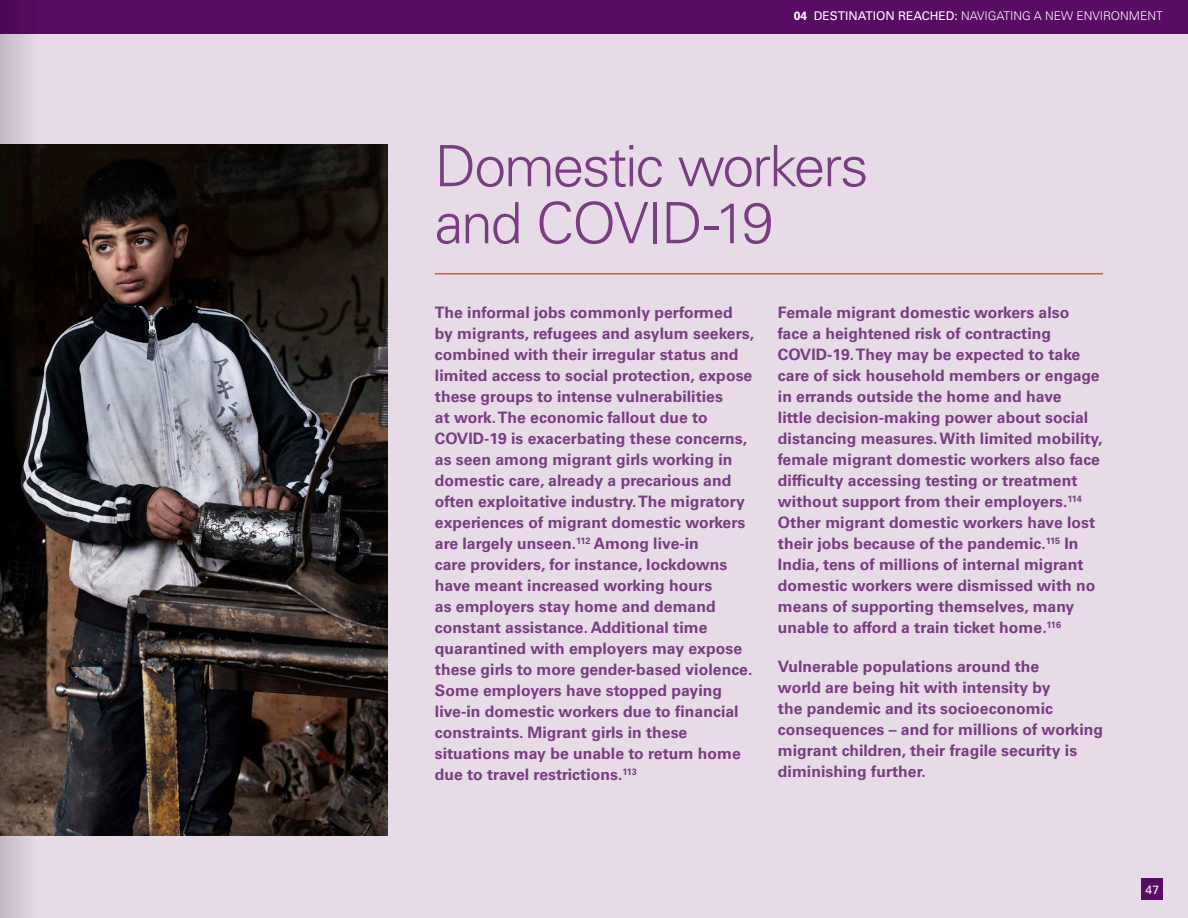
<style>
.page{position:relative;width:1188px;height:918px;background:#e6dbe7}
.page>*{position:absolute;margin:0;border:0;box-sizing:border-box;transform-origin:0 0}
.TITLE_BOX_BIG{font:300 57px/57px "Univers LT Std";letter-spacing:-.04em;color:#793d81}
.Body_Box{font:700 15.75px/21px "Univers LT Std";letter-spacing:.005em;color:#793d81}
.t1{font:300 12px "Univers LT Std";color:#fff}
.t2{font:12px "Univers LT Std";color:#fff}
.s1{font-weight:700}
.s2{font-weight:400}
</style>
<div class="page">
<hr style="left:435px;top:273px;width:668px;height:1px;background:#ed541a">
<img style="left:37px;top:144px;width:351px;height:691px">
<div style="left:0;top:0;width:1188px;height:34px;background:#570d61"></div>
<div style="left:1142px;top:879px;width:21px;height:21px;background:#570d61"></div>
<svg style="left:0;top:0;width:37px;height:918px;background:#463d3f"></svg>
<p class="t1" style="left:794px;top:9px;width:370px"><span class="s1">04</span> <span class="s2">DESTINATION REACHED:</span> NAVIGATING A NEW ENVIRONMENT</p>
<p class="TITLE_BOX_BIG" style="left:435px;top:138px;width:435px">Domestic workers and COVID-19</p>
<p class="Body_Box" style="left:435px;top:302px;width:321px">The informal jobs commonly performed by migrants, refugees and asylum seekers, combined with their irregular status and limited access to social protection, expose these groups to intense vulnerabilities<br>at work. The economic fallout due to COVID-19 is exacerbating these concerns, as seen among migrant girls working in domestic care, already a precarious and often exploitative industry. The migratory experiences of migrant domestic workers are largely unseen.<sup>112</sup> Among live-in<br>care providers, for instance, lockdowns have meant increased working hours<br>as employers stay home and demand constant assistance. Additional time quarantined with employers may expose these girls to more gender-based violence.<br>Some employers have stopped paying live-in domestic workers due to financial constraints. Migrant girls in these situations may be unable to return home due to travel restrictions.<sup>113</sup></p>
<p class="Body_Box" style="left:778px;top:302px;width:326px">Female migrant domestic workers also face a heightened risk of contracting COVID-19. They may be expected to take care of sick household members or engage in errands outside the home and have<br>little decision-making power about social distancing measures. With limited mobility, female migrant domestic workers also face difficulty accessing testing or treatment without support from their employers.<sup>114<br></sup>Other migrant domestic workers have lost their jobs because of the pandemic.<sup>115</sup> In India, tens of millions of internal migrant domestic workers were dismissed with no means of supporting themselves, many unable to afford a train ticket home.<sup>116</sup></p>
<p class="Body_Box" style="left:778px;top:656px;width:327px">Vulnerable populations around the<br>world are being hit with intensity by<br>the pandemic and its socioeconomic consequences – and for millions of working migrant children, their fragile security is diminishing further.</p>
<p class="t2" style="left:1145px;top:882px;width:15px">47</p>
</div>
